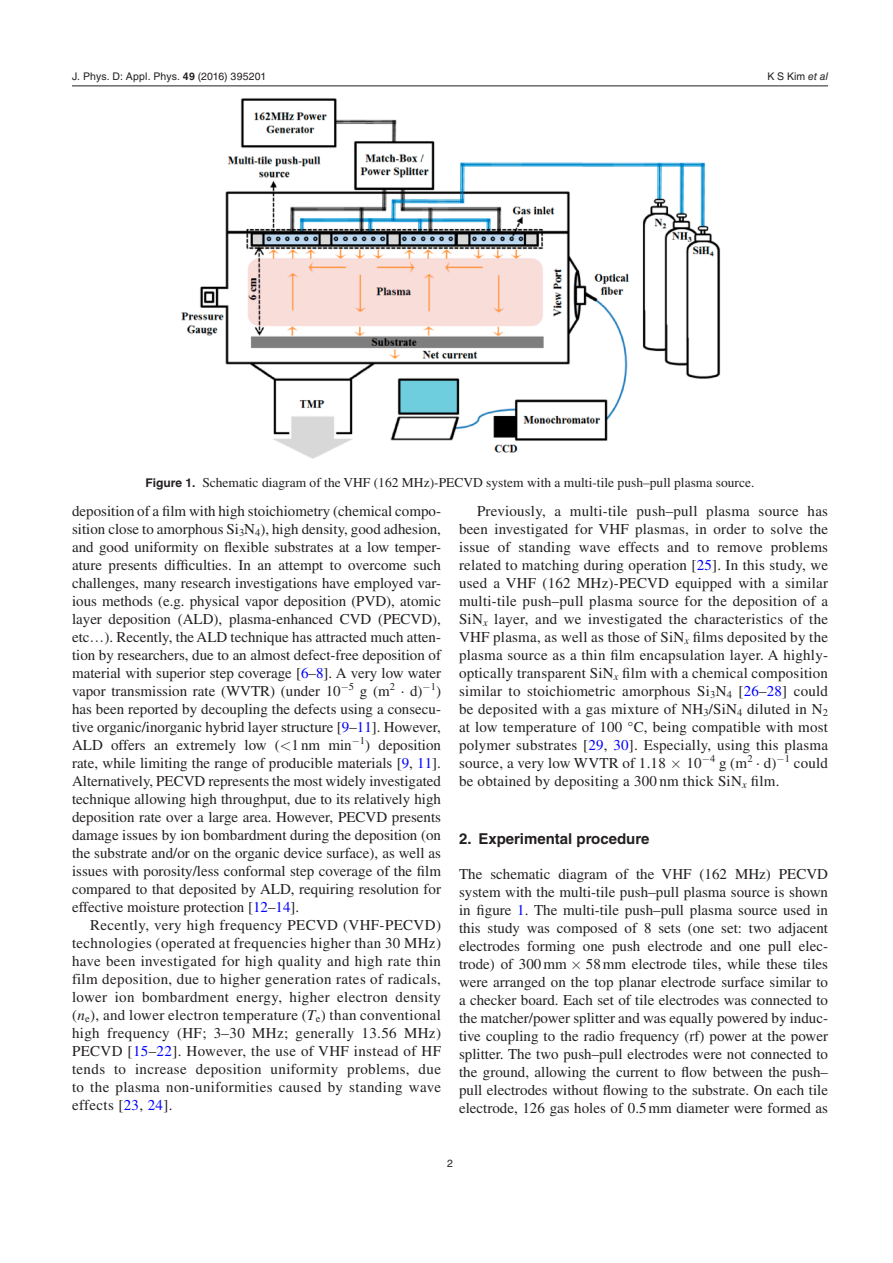
<style>
.page{position:relative;width:893px;height:1263px;background:#fff}
.page>*{position:absolute;margin:0;border:0;box-sizing:border-box;transform-origin:0 0}
.t1{font:15px/18px "Times LT Std";color:#231f20;text-align:justify}
.t2{font:700 15px "Helvetica LT Std";color:#231f20}
.t3{font:13.5px "Times LT Std";color:#231f20}
.t4{font:10.5px "Helvetica LT Std";letter-spacing:.01em;color:#231f20}
.s1{font-family:"Helvetica";font-weight:700}
.s2{font-family:"Helvetica"}
.s3{font-style:italic}
.s4{font-family:"Helvetica LT Std";font-weight:700;font-size:12px}
.s5{font-family:"STIX General"}
.s6{font-family:"Euclid Extra"}
.s7{color:#00f}
</style>
<div class="page">
<hr style="left:72px;top:86px;width:756px;height:1px;background:#231f20">
<img style="left:181px;top:98px;width:539px;height:361px">
<p class="t4" style="left:72px;top:70px;width:196px">J. Phys. D: Appl. Phys. <span class="s1">49</span> (<span class="s2">2016</span>) 395201</p>
<p class="t4" style="left:767px;top:70px;width:62px">K S Kim <span class="s3">et al</span></p>
<p class="t3" style="left:146px;top:475px;width:610px"><span class="s4">Figure 1.</span> Schematic diagram of the VHF (162 MHz)-PECVD system with a multi-tile push<span class="s5">–</span>pull plasma source.</p>
<p class="t1" style="left:72px;top:501px;width:371px">deposition of a film with high stoichiometry (chemical compo&shy;sition close to amorphous Si<sub>3</sub>N<sub>4</sub>), high density, good adhesion, and good uniformity on flexible substrates at a low temper&shy;ature presents difficulties. In an attempt to overcome such challenges, many research investigations have employed var&shy;ious methods (e.g. physical vapor deposition (PVD), atomic layer deposition (ALD), plasma-enhanced CVD (PECVD), etc<span class="s6">…</span>). Recently, the ALD technique has attracted much atten&shy;tion by researchers, due to an almost defect-free deposition of material with superior step coverage [<span class="s7">6</span><span class="s5">–</span><span class="s7">8</span>]. A very low water vapor transmission rate (WVTR) (under 10−<sup>5</sup> g (m<sup>2</sup> <span class="s5">·</span> d)−<sup>1</sup>) has been reported by decoupling the defects using a consecu&shy;tive organic/inorganic hybrid layer structure [<span class="s7">9</span><span class="s5">–</span><span class="s7">11</span>]. However, ALD offers an extremely low ( 1nm min−<sup>1</sup>) deposition rate, while limiting the range of producible materials [<span class="s7">9</span>, <span class="s7">11</span>].<br>Alternatively, PECVD represents the most widely investigated technique allowing high throughput, due to its relatively high deposition rate over a large area. However, PECVD presents damage issues by ion bombardment during the deposition (on the substrate and/or on the organic device surface), as well as issues with porosity/less conformal step coverage of the film compared to that deposited by ALD, requiring resolution for effective moisture protection [<span class="s7">12</span><span class="s5">–</span><span class="s7">14</span>].</p>
<p class="t1" style="left:72px;top:915px;width:371px;text-indent:18px">Recently, very high frequency PECVD (VHF-PECVD) technologies (operated at frequencies higher than 30 MHz) have been investigated for high quality and high rate thin film deposition, due to higher generation rates of radicals, lower ion bombardment energy, higher electron density (<span class="s3">n</span><sub>e</sub>), and lower electron temperature (<span class="s3">T</span><sub>e</sub>) than conventional high frequency (HF; 3<span class="s5">–</span>30 MHz; generally 13.56 MHz)<br>PECVD [<span class="s7">15</span><span class="s5">–</span><span class="s7">22</span>]. However, the use of VHF instead of HF tends to increase deposition uniformity problems, due to the plasma non-uniformities caused by standing wave effects [<span class="s7">23</span>, <span class="s7">24</span>].</p>
<p class="t1" style="left:459px;top:502px;width:371px;text-indent:18px">Previously, a multi-tile push<span class="s5">–</span>pull plasma source has been investigated for VHF plasmas, in order to solve the issue of standing wave effects and to remove problems related to matching during operation [<span class="s7">25</span>]. In this study, we used a VHF (162 MHz)-PECVD equipped with a similar multi-tile push<span class="s5">–</span>pull plasma source for the deposition of a SiN<sub>x</sub> layer, and we investigated the characteristics of the VHF plasma, as well as those of SiN<sub>x</sub> films deposited by the plasma source as a thin film encapsulation layer. A highly&shy;optically transparent SiN<sub>x</sub> film with a chemical composition similar to stoichiometric amorphous Si<sub>3</sub>N<sub>4</sub> [<span class="s7">26</span><span class="s5">–</span><span class="s7">28</span>] could be deposited with a gas mixture of NH<sub>3</sub>/SiN<sub>4</sub> diluted in N<sub>2 </sub>at low temperature of 100 <span class="s5">°</span>C, being compatible with most polymer substrates [<span class="s7">29</span>, <span class="s7">30</span>]. Especially, using this plasma source, a very low WVTR of 1.18</p>
<p class="t1" style="left:459px;top:754px;width:370px;text-indent:227px">10−<sup>4</sup> g (m<sup>2</sup> <span class="s5">·</span> d)−<sup>1</sup> could be obtained by depositing a 300 nm thick SiN<sub>x</sub> film.</p>
<p class="t2" style="left:459px;top:830px;width:192px">2. Experimental procedure</p>
<p class="t1" style="left:459px;top:865px;width:371px">The schematic diagram of the VHF (162 MHz) PECVD system with the multi-tile push<span class="s5">–</span>pull plasma source is shown in figure <span class="s7">1</span>. The multi-tile push<span class="s5">–</span>pull plasma source used in this study was composed of 8 sets (one set: two adjacent electrodes forming one push electrode and one pull elec&shy;trode) of 300mm</p>
<p class="t1" style="left:459px;top:955px;width:371px;text-indent:127px">58mm electrode tiles, while these tiles were arranged on the top planar electrode surface similar to a checker board. Each set of tile electrodes was connected to the matcher/power splitter and was equally powered by induc&shy;tive coupling to the radio frequency (rf) power at the power splitter. The two push<span class="s5">–</span>pull electrodes were not connected to the ground, allowing the current to flow between the push<span class="s5">– </span>pull electrodes without flowing to the substrate. On each tile electrode, 126 gas holes of 0.5mm diameter were formed as</p>
<p class="t4" style="left:447px;top:1157px;width:7px">2</p>
</div>
